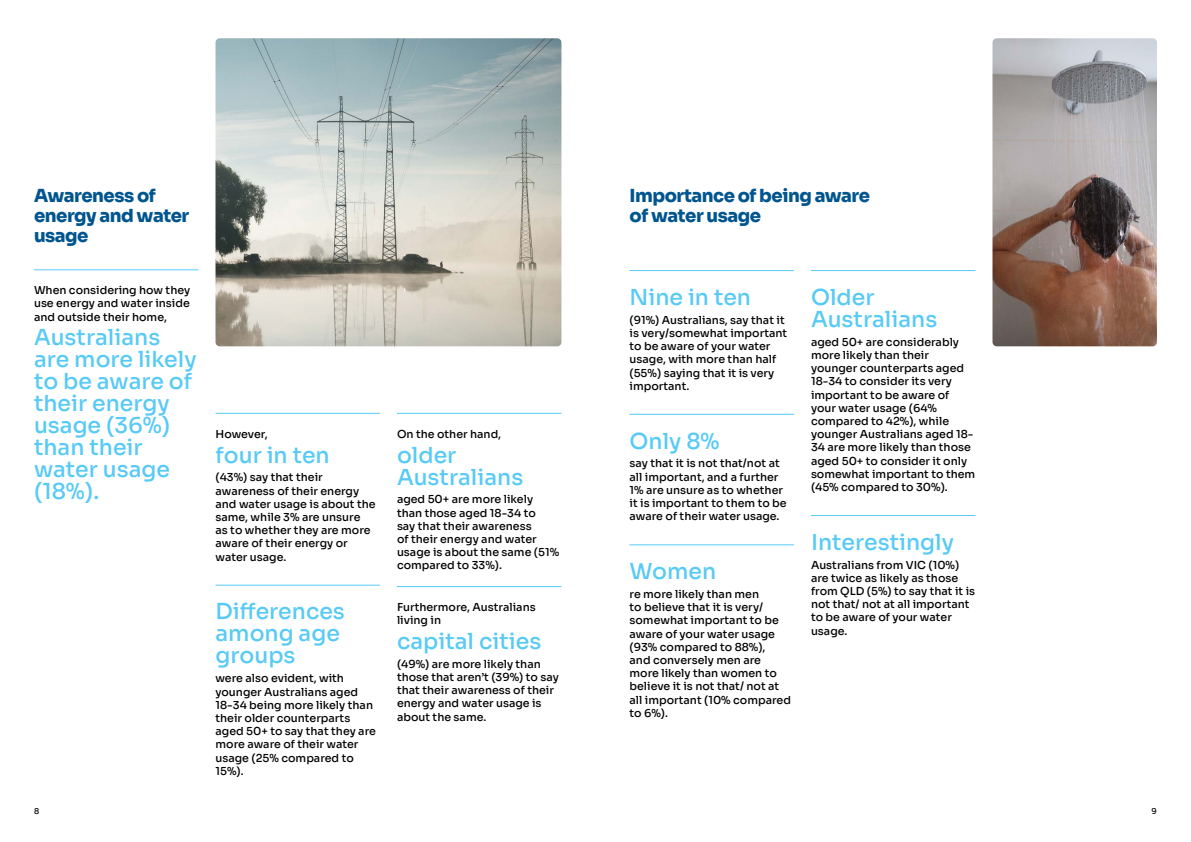
<style>
.page{position:relative;width:1191px;height:842px;background:#fff}
.page>*{position:absolute;margin:0;border:0;box-sizing:border-box;transform-origin:0 0}
.t1{font:500 22px/22px "Sora";color:#57caf5}
.t2{font:800 18px/20px "Sora";letter-spacing:-.025em;color:#00558f}
.t3{font:500 11px/13.2px "Sora";color:#000}
.t4{font:500 8px "Sora";color:#000}
</style>
<div class="page">
<hr style="left:811px;top:270px;width:164px;height:1px;background:#57caf5">
<hr style="left:811px;top:515px;width:164px;height:1px;background:#57caf5">
<hr style="left:629px;top:270px;width:165px;height:1px;background:#57caf5">
<hr style="left:629px;top:414px;width:165px;height:1px;background:#57caf5">
<hr style="left:629px;top:545px;width:165px;height:1px;background:#57caf5">
<hr style="left:397px;top:413px;width:164px;height:1px;background:#57caf5">
<hr style="left:397px;top:586px;width:164px;height:1px;background:#57caf5">
<hr style="left:215px;top:413px;width:165px;height:1px;background:#57caf5">
<hr style="left:215px;top:585px;width:165px;height:1px;background:#57caf5">
<hr style="left:34px;top:270px;width:164px;height:1px;background:#57caf5">
<img style="left:215px;top:38px;width:346px;height:308px">
<img style="left:992px;top:38px;width:165px;height:308px">
<h2 class="t2" style="left:34px;top:184px;width:157px">Awareness of energy and water usage</h2>
<h2 class="t2" style="left:629px;top:184px;width:242px">Importance of being aware of water usage</h2>
<p class="t3" style="left:34px;top:283px;width:158px;text-align:justify">When considering how they use energy and water inside and outside their home,</p>
<h1 class="t1" style="left:34px;top:325px;width:164px">Australians are more likely to be aware of their energy usage (36%) than their water usage (18%).</h1>
<p class="t3" style="left:215px;top:426px;width:54px">However,</p>
<h1 class="t1" style="left:215px;top:442px;width:116px">four in ten</h1>
<p class="t3" style="left:215px;top:470px;width:162px">(43%) say that their awareness of their energy and water usage is about the same, while 3% are unsure<br>as to whether they are more aware of their energy or water usage.</p>
<h1 class="t1" style="left:215px;top:599px;width:131px">Differences among age groups</h1>
<p class="t3" style="left:215px;top:671px;width:162px">were also evident, with younger Australians aged<br>18-34 being more likely than their older counterparts aged 50+ to say that they are more aware of their water usage (25% compared to<br>15%).</p>
<p class="t3" style="left:397px;top:426px;width:106px">On the other hand,</p>
<h1 class="t1" style="left:397px;top:442px;width:128px">older<br>Australians</h1>
<p class="t3" style="left:397px;top:492px;width:164px">aged 50+ are more likely than those aged 18-34 to<br>say that their awareness<br>of their energy and water usage is about the same (51% compared to 33%).</p>
<p class="t3" style="left:397px;top:599px;width:140px">Furthermore, Australians living in</p>
<h1 class="t1" style="left:397px;top:628px;width:146px">capital cities</h1>
<p class="t3" style="left:397px;top:656px;width:163px">(49%) are more likely than those that aren’t (39%) to say that their awareness of their energy and water usage is about the same.</p>
<h1 class="t1" style="left:629px;top:284px;width:123px">Nine in ten</h1>
<p class="t3" style="left:629px;top:312px;width:159px">(91%) Australians, say that it is very/somewhat important to be aware of your water usage, with more than half (55%) saying that it is very important.</p>
<h1 class="t1" style="left:629px;top:428px;width:92px">Only 8%</h1>
<p class="t3" style="left:629px;top:456px;width:159px">say that it is not that/not at all important, and a further<br>1% are unsure as to whether it is important to them to be aware of their water usage.</p>
<h1 class="t1" style="left:629px;top:558px;width:88px">Women</h1>
<p class="t3" style="left:629px;top:586px;width:163px">re more likely than men<br>to believe that it is very/ somewhat important to be aware of your water usage (93% compared to 88%),<br>and conversely men are more likely than women to believe it is not that/ not at all important (10% compared to 6%).</p>
<h1 class="t1" style="left:811px;top:284px;width:128px">Older<br>Australians</h1>
<p class="t3" style="left:811px;top:334px;width:166px">aged 50+ are considerably more likely than their younger counterparts aged<br>18-34 to consider its very important to be aware of your water usage (64% compared to 42%), while younger Australians aged 18-<br>34 are more likely than those aged 50+ to consider it only somewhat important to them (45% compared to 30%).</p>
<h1 class="t1" style="left:811px;top:529px;width:144px">Interestingly</h1>
<p class="t3" style="left:811px;top:557px;width:166px">Australians from VIC (10%) are twice as likely as those from QLD (5%) to say that it is not that/ not at all important to be aware of your water usage.</p>
<p class="t4" style="left:34px;top:805px;width:7px">8</p>
<p class="t4" style="left:1151px;top:805px;width:7px">9</p>
</div>
